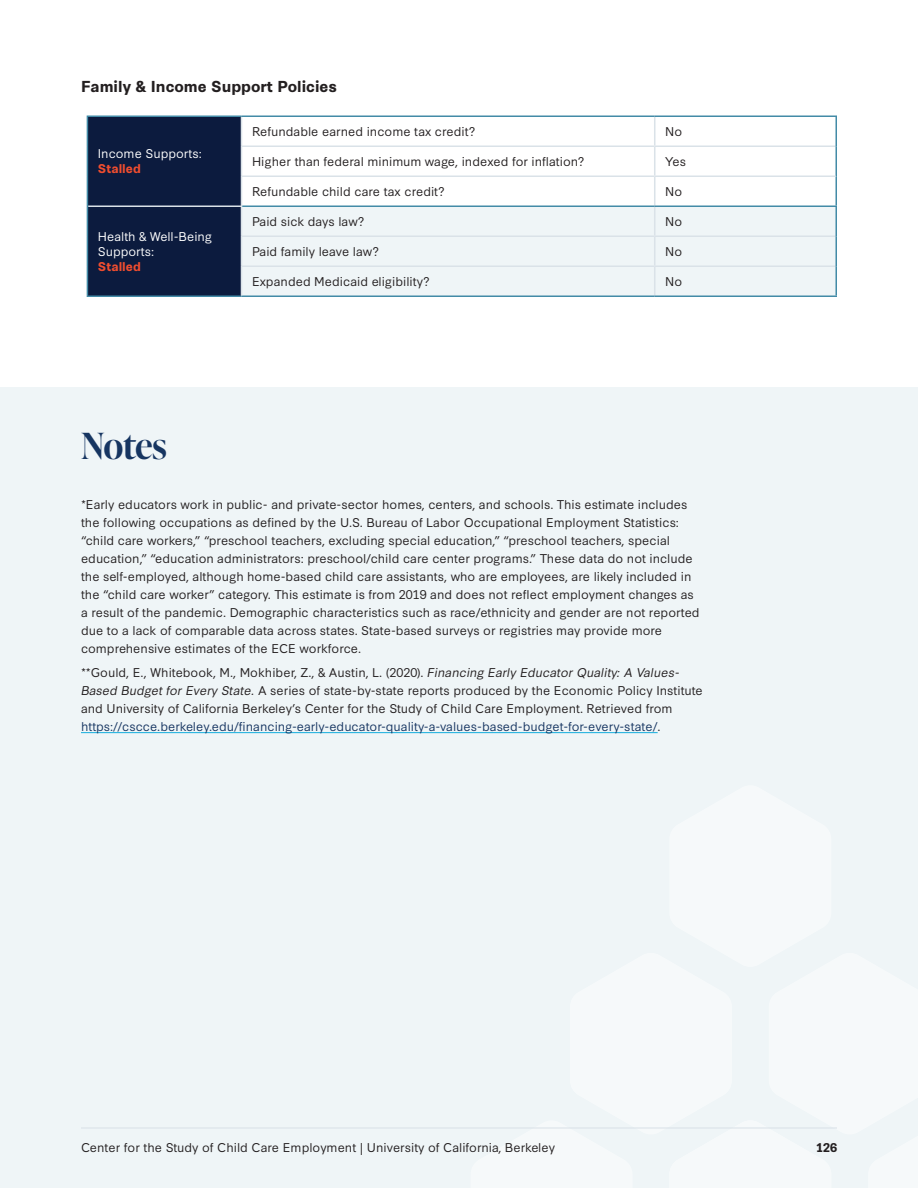
<style>
.page{position:relative;width:918px;height:1188px;background:#fff}
.page>*{position:absolute;margin:0;border:0;box-sizing:border-box;transform-origin:0 0}
.H1__24_26{font:600 36px "Ivy Presto Display";letter-spacing:-.02em;color:#163561}
.Body_Copy__10_15{font:700 15px "Synthese";color:#231f20}
.Small_Text__8_10{font:12px/18px "Synthese";color:#231f20}
.Small_Text_White__8{font:12px/15px "Synthese";color:#fff}
.t1{font:700 12px "Synthese";color:#231f20}
.s1{font-weight:700;color:#ef4d2f}
.s2{font-style:italic}
.s3{color:#163561}
</style>
<div class="page">
<div style="left:0;top:387px;width:918px;height:801px;background:#eff5f7"></div>
<hr style="left:81px;top:1127px;width:756px;height:2px;background:#dae2e8">
<hr style="left:81px;top:732px;width:577px;height:1px;background:#1fb0de">
<div style="left:242px;top:207px;width:593px;height:88px;background:#eff5f7"></div>
<hr style="left:654px;top:117px;width:2px;height:29px;background:#dae2e8">
<hr style="left:241px;top:145px;width:414px;height:2px;background:#dae2e8">
<hr style="left:655px;top:145px;width:180px;height:2px;background:#dae2e8">
<hr style="left:654px;top:147px;width:2px;height:29px;background:#dae2e8">
<hr style="left:87px;top:115px;width:155px;height:2px;background:#438ba7">
<hr style="left:654px;top:177px;width:2px;height:29px;background:#dae2e8">
<hr style="left:87px;top:295px;width:155px;height:2px;background:#438ba7">
<hr style="left:654px;top:207px;width:2px;height:29px;background:#dae2e8">
<hr style="left:241px;top:235px;width:414px;height:2px;background:#dae2e8">
<hr style="left:655px;top:235px;width:180px;height:2px;background:#dae2e8">
<hr style="left:654px;top:237px;width:2px;height:29px;background:#dae2e8">
<hr style="left:241px;top:265px;width:414px;height:2px;background:#dae2e8">
<hr style="left:655px;top:265px;width:180px;height:2px;background:#dae2e8">
<hr style="left:654px;top:267px;width:2px;height:29px;background:#dae2e8">
<hr style="left:835px;top:176px;width:2px;height:30px;background:#438ba7">
<hr style="left:242px;top:205px;width:413px;height:2px;background:#438ba7">
<hr style="left:655px;top:205px;width:182px;height:2px;background:#438ba7">
<hr style="left:835px;top:207px;width:2px;height:29px;background:#438ba7">
<hr style="left:835px;top:236px;width:2px;height:30px;background:#438ba7">
<hr style="left:835px;top:266px;width:2px;height:30px;background:#438ba7">
<hr style="left:242px;top:295px;width:413px;height:2px;background:#438ba7">
<hr style="left:655px;top:295px;width:182px;height:2px;background:#438ba7">
<hr style="left:242px;top:115px;width:413px;height:2px;background:#438ba7">
<hr style="left:655px;top:115px;width:182px;height:2px;background:#438ba7">
<hr style="left:835px;top:117px;width:2px;height:29px;background:#438ba7">
<hr style="left:835px;top:146px;width:2px;height:30px;background:#438ba7">
<div style="left:87px;top:116px;width:155px;height:180px;background:#0c1b3e"></div>
<hr style="left:241px;top:175px;width:414px;height:2px;background:#dae2e8">
<hr style="left:655px;top:175px;width:180px;height:2px;background:#dae2e8">
<p class="Body_Copy__10_15" style="left:81px;top:75px;width:258px">Family &amp; Income Support Policies</p>
<p class="Small_Text_White__8" style="left:98px;top:145px;width:106px">Income Supports:<br><span class="s1">Stalled</span></p>
<p class="Small_Text_White__8" style="left:98px;top:228px;width:116px">Health &amp; Well-Being<br>Supports:<br><span class="s1">Stalled</span></p>
<p class="Small_Text__8_10" style="left:252px;top:121px;width:225px">Refundable earned income tax credit?</p>
<p class="Small_Text__8_10" style="left:665px;top:121px;width:18px">No</p>
<p class="Small_Text__8_10" style="left:252px;top:151px;width:334px">Higher than federal minimum wage, indexed for inflation?</p>
<p class="Small_Text__8_10" style="left:665px;top:151px;width:22px">Yes</p>
<p class="Small_Text__8_10" style="left:252px;top:181px;width:194px">Refundable child care tax credit?</p>
<p class="Small_Text__8_10" style="left:665px;top:181px;width:18px">No</p>
<p class="Small_Text__8_10" style="left:252px;top:211px;width:114px">Paid sick days law?</p>
<p class="Small_Text__8_10" style="left:665px;top:211px;width:18px">No</p>
<p class="Small_Text__8_10" style="left:252px;top:241px;width:129px">Paid family leave law?</p>
<p class="Small_Text__8_10" style="left:665px;top:241px;width:18px">No</p>
<p class="Small_Text__8_10" style="left:252px;top:271px;width:179px">Expanded Medicaid eligibility?</p>
<p class="Small_Text__8_10" style="left:665px;top:271px;width:18px">No</p>
<p class="H1__24_26" style="left:81px;top:420px;width:88px">Notes</p>
<p class="Small_Text__8_10" style="left:81px;top:494px;width:620px">*Early educators work in public- and private-sector homes, centers, and schools. This estimate includes the following occupations as defined by the U.S. Bureau of Labor Occupational Employment Statistics: “child care workers,” “preschool teachers, excluding special education,” “preschool teachers, special education,” “education administrators: preschool/child care center programs.” These data do not include the self-employed, although home-based child care assistants, who are employees, are likely included in the “child care worker” category. This estimate is from 2019 and does not reflect employment changes as a result of the pandemic. Demographic characteristics such as race/ethnicity and gender are not reported due to a lack of comparable data across states. State-based surveys or registries may provide more comprehensive estimates of the ECE workforce.</p>
<p class="Small_Text__8_10" style="left:81px;top:662px;width:623px">**Gould, E., Whitebook, M., Mokhiber, Z., &amp; Austin, L. (2020). <span class="s2">Financing Early Educator Quality: A Values-Based Budget for Every State.</span> A series of state-by-state reports produced by the Economic Policy Institute and University of California Berkeley’s Center for the Study of Child Care Employment. Retrieved from <span class="s3">https://cscce.berkeley.edu/financing-early-educator-quality-a-values-based-budget-for-every-state/</span>.</p>
<p class="Small_Text__8_10" style="left:81px;top:1137px;width:475px">Center for the Study of Child Care Employment | University of California, Berkeley</p>
<p class="t1" style="left:816px;top:1138px;width:22px">126</p>
</div>
